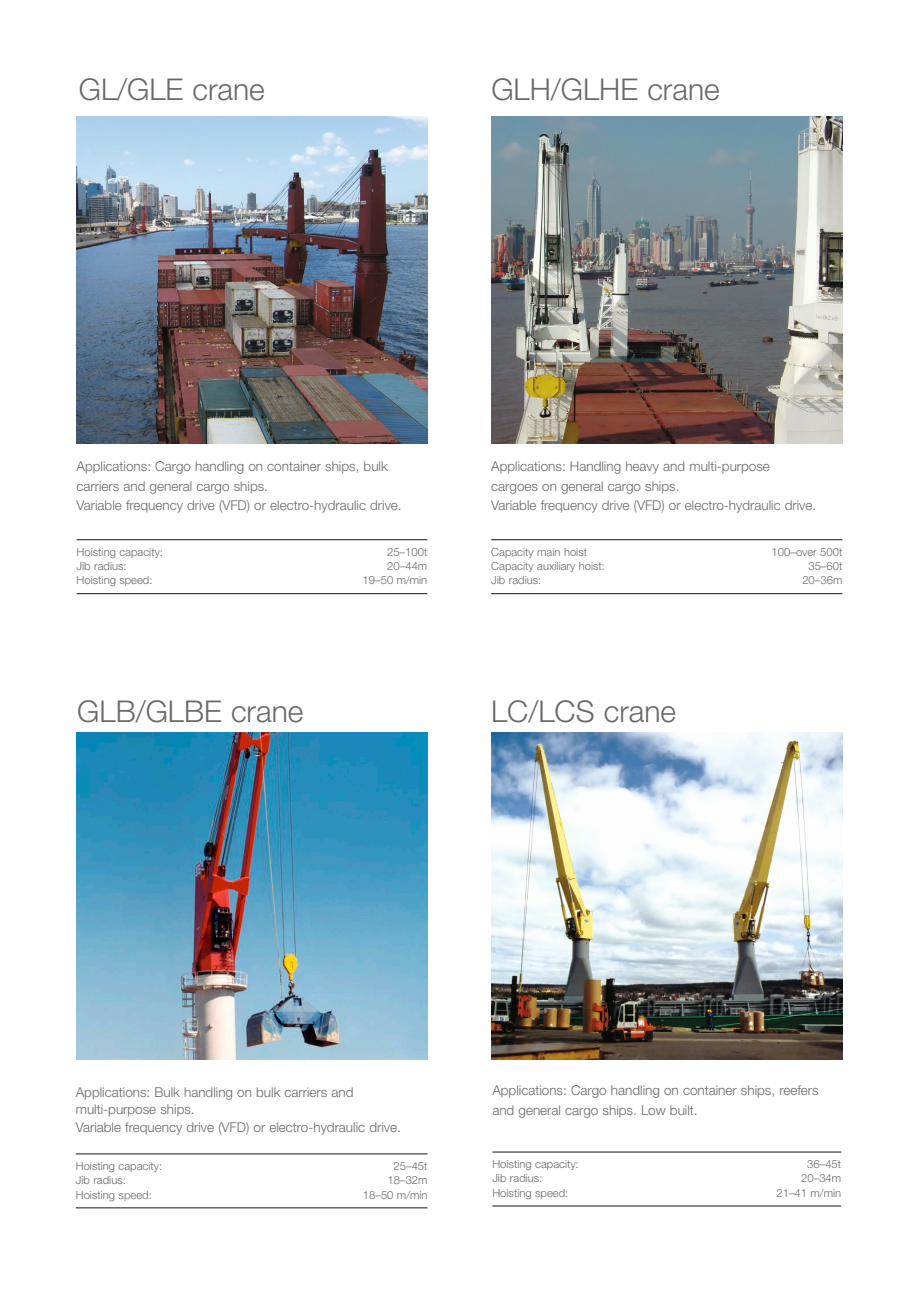
<style>
.page{position:relative;width:919px;height:1289px;background:#fff}
.page>*{position:absolute;margin:0;border:0;box-sizing:border-box;transform-origin:0 0}
.t1{font:300 30px "Helvetica Neue";color:#686867}
.t2{font:300 13.5px/19.5px "Helvetica Neue";color:#686867}
.t3{font:300 11.25px "Helvetica Neue";color:#686867}
</style>
<div class="page">
<img style="left:77px;top:732px;width:350px;height:327px">
<hr style="left:76px;top:1153px;width:351px;height:1px;background:#131413">
<hr style="left:76px;top:1207px;width:351px;height:1px;background:#131413">
<img style="left:491px;top:116px;width:351px;height:327px">
<hr style="left:491px;top:539px;width:351px;height:1px;background:#131413">
<hr style="left:491px;top:593px;width:351px;height:1px;background:#131413">
<img style="left:77px;top:116px;width:350px;height:328px">
<hr style="left:77px;top:539px;width:350px;height:1px;background:#131413">
<hr style="left:77px;top:593px;width:350px;height:1px;background:#131413">
<img style="left:491px;top:732px;width:351px;height:327px">
<hr style="left:492px;top:1151px;width:349px;height:1px;background:#131413">
<hr style="left:492px;top:1205px;width:349px;height:1px;background:#131413">
<h1 class="t1" style="left:79px;top:71px;width:187px">GL/GLE crane</h1>
<h1 class="t1" style="left:491px;top:71px;width:230px">GLH/GLHE crane</h1>
<p class="t2" style="left:77px;top:456px;width:326px">Applications: Cargo handling on container ships, bulk carriers and general cargo ships.<br>Variable frequency drive (VFD) or electro-hydraulic drive.</p>
<p class="t3" style="left:77px;top:545px;width:88px">Hoisting capacity:</p>
<p class="t3" style="left:387px;top:545px;width:42px">25–100t</p>
<p class="t3" style="left:77px;top:559px;width:52px">Jib radius:</p>
<p class="t3" style="left:387px;top:559px;width:42px">20–44m</p>
<p class="t3" style="left:77px;top:573px;width:77px">Hoisting speed:</p>
<p class="t3" style="left:362px;top:573px;width:66px">19–50 m/min</p>
<h1 class="t1" style="left:77px;top:692px;width:227px">GLB/GLBE crane</h1>
<p class="t2" style="left:491px;top:456px;width:326px">Applications: Handling heavy and multi-purpose cargoes on general cargo ships.<br>Variable frequency drive (VFD) or electro-hydraulic drive.</p>
<p class="t3" style="left:491px;top:545px;width:97px">Capacity main hoist</p>
<p class="t3" style="left:771px;top:545px;width:72px">100–over 500t</p>
<p class="t3" style="left:491px;top:559px;width:115px">Capacity auxiliary hoist:</p>
<p class="t3" style="left:808px;top:559px;width:35px">35–60t</p>
<p class="t3" style="left:491px;top:573px;width:52px">Jib radius:</p>
<p class="t3" style="left:802px;top:573px;width:42px">20–36m</p>
<h1 class="t1" style="left:491px;top:693px;width:186px">LC/LCS crane</h1>
<p class="t2" style="left:76px;top:1083px;width:279px;line-height:16.5px">Applications: Bulk handling on bulk carriers and multi-purpose ships.</p>
<p class="t2" style="left:76px;top:1116px;width:326px">Variable frequency drive (VFD) or electro-hydraulic drive.</p>
<p class="t3" style="left:76px;top:1159px;width:88px">Hoisting capacity:</p>
<p class="t3" style="left:393px;top:1159px;width:35px">25–45t</p>
<p class="t3" style="left:76px;top:1173px;width:52px">Jib radius:</p>
<p class="t3" style="left:387px;top:1173px;width:42px">18–32m</p>
<p class="t3" style="left:76px;top:1187px;width:77px">Hoisting speed:</p>
<p class="t3" style="left:363px;top:1187px;width:66px">18–50 m/min</p>
<p class="t2" style="left:492px;top:1080px;width:328px">Applications: Cargo handling on container ships, reefers and general cargo ships. Low built.</p>
<p class="t3" style="left:492px;top:1157px;width:88px">Hoisting capacity:</p>
<p class="t3" style="left:807px;top:1157px;width:35px">36–45t</p>
<p class="t3" style="left:492px;top:1171px;width:52px">Jib radius:</p>
<p class="t3" style="left:801px;top:1171px;width:42px">20–34m</p>
<p class="t3" style="left:492px;top:1185px;width:77px">Hoisting speed:</p>
<p class="t3" style="left:776px;top:1185px;width:66px">21–41 m/min</p>
</div>
